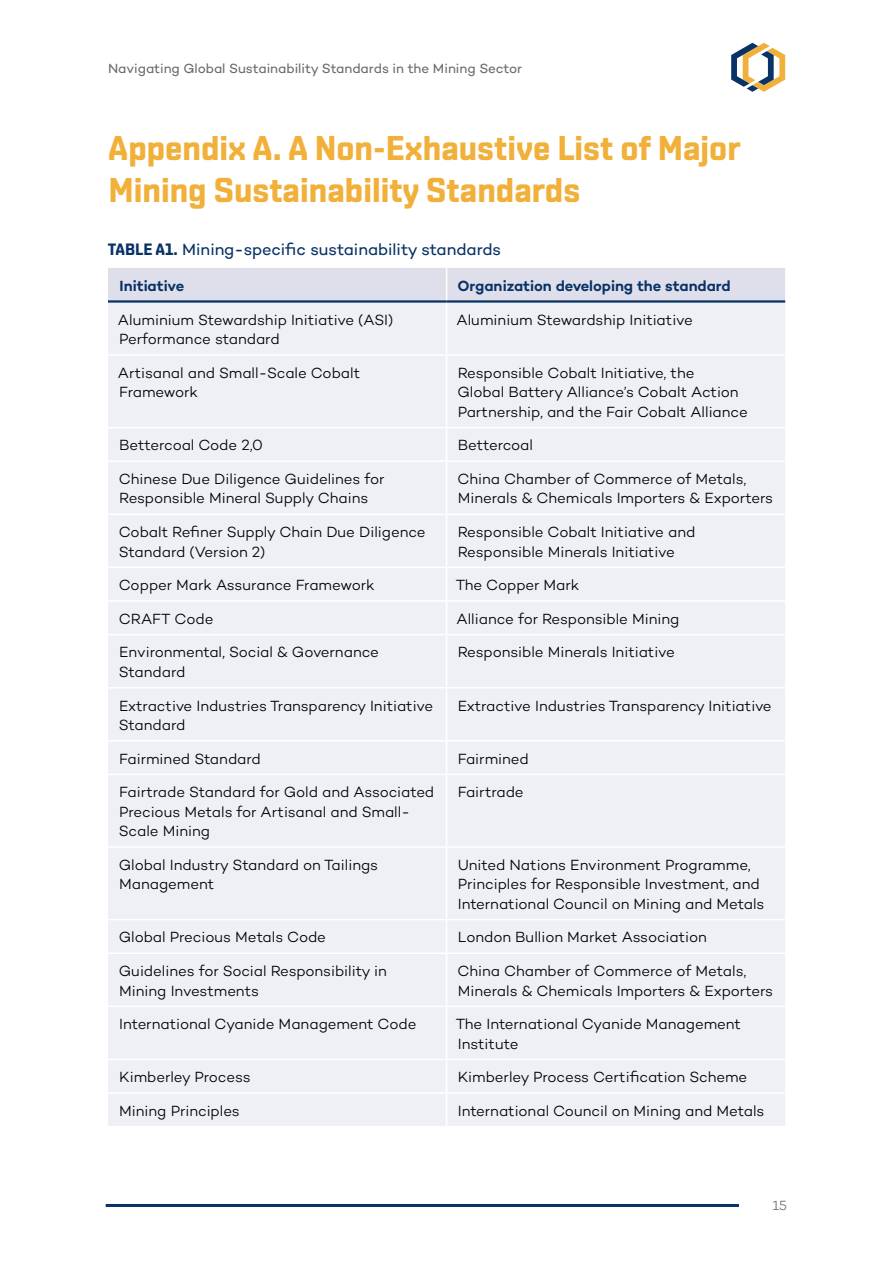
<style>
.page{position:relative;width:893px;height:1263px;background:#fff}
.page>*{position:absolute;margin:0;border:0;box-sizing:border-box;transform-origin:0 0}
.t1{font:700 34.5px/41.4px "Shentox";color:#f1b039}
.t2{font:16.5px "Campton";color:#093266}
.t3{font:300 15px/19.5px "Campton";color:#000}
.t4{font:600 15px "Campton";letter-spacing:-.005em;color:#093266}
.t5{font:13.5px "Campton";color:#696c6d}
.t6{font:300 13.5px "Campton";color:#696c6d}
.s1{font-family:"Shentox";font-weight:700}
</style>
<div class="page">
<svg style="left:731px;top:43px;width:54px;height:49px"></svg>
<hr style="left:106px;top:1204px;width:633px;height:3px;background:#093266">
<div style="left:108px;top:268px;width:677px;height:32px;background:#dedfea"></div>
<div style="left:108px;top:303px;width:677px;height:823px;background:#eff0f5"></div>
<hr style="left:446px;top:268px;width:1px;height:32px;background:#fff">
<hr style="left:446px;top:303px;width:1px;height:51px;background:#fff">
<hr style="left:108px;top:354px;width:339px;height:2px;background:#fff">
<hr style="left:447px;top:354px;width:338px;height:2px;background:#fff">
<hr style="left:446px;top:356px;width:1px;height:71px;background:#fff">
<hr style="left:108px;top:427px;width:339px;height:1px;background:#fff">
<hr style="left:447px;top:427px;width:338px;height:1px;background:#fff">
<hr style="left:446px;top:428px;width:1px;height:32px;background:#fff">
<hr style="left:108px;top:460px;width:339px;height:2px;background:#fff">
<hr style="left:447px;top:460px;width:338px;height:2px;background:#fff">
<hr style="left:446px;top:462px;width:1px;height:51px;background:#fff">
<hr style="left:108px;top:513px;width:339px;height:2px;background:#fff">
<hr style="left:447px;top:513px;width:338px;height:2px;background:#fff">
<hr style="left:446px;top:515px;width:1px;height:52px;background:#fff">
<hr style="left:108px;top:567px;width:339px;height:1px;background:#fff">
<hr style="left:447px;top:567px;width:338px;height:1px;background:#fff">
<hr style="left:446px;top:568px;width:1px;height:32px;background:#fff">
<hr style="left:108px;top:600px;width:339px;height:2px;background:#fff">
<hr style="left:447px;top:600px;width:338px;height:2px;background:#fff">
<hr style="left:446px;top:602px;width:1px;height:32px;background:#fff">
<hr style="left:108px;top:634px;width:339px;height:1px;background:#fff">
<hr style="left:447px;top:634px;width:338px;height:1px;background:#fff">
<hr style="left:446px;top:635px;width:1px;height:52px;background:#fff">
<hr style="left:108px;top:687px;width:339px;height:1px;background:#fff">
<hr style="left:447px;top:687px;width:338px;height:1px;background:#fff">
<hr style="left:446px;top:688px;width:1px;height:52px;background:#fff">
<hr style="left:108px;top:740px;width:339px;height:1px;background:#fff">
<hr style="left:447px;top:740px;width:338px;height:1px;background:#fff">
<hr style="left:446px;top:741px;width:1px;height:33px;background:#fff">
<hr style="left:108px;top:774px;width:339px;height:1px;background:#fff">
<hr style="left:447px;top:774px;width:338px;height:1px;background:#fff">
<hr style="left:446px;top:775px;width:1px;height:71px;background:#fff">
<hr style="left:108px;top:846px;width:339px;height:2px;background:#fff">
<hr style="left:447px;top:846px;width:338px;height:2px;background:#fff">
<hr style="left:446px;top:848px;width:1px;height:71px;background:#fff">
<hr style="left:108px;top:919px;width:339px;height:1px;background:#fff">
<hr style="left:447px;top:919px;width:338px;height:1px;background:#fff">
<hr style="left:446px;top:920px;width:1px;height:32px;background:#fff">
<hr style="left:108px;top:952px;width:339px;height:2px;background:#fff">
<hr style="left:447px;top:952px;width:338px;height:2px;background:#fff">
<hr style="left:446px;top:954px;width:1px;height:51px;background:#fff">
<hr style="left:108px;top:1005px;width:339px;height:2px;background:#fff">
<hr style="left:447px;top:1005px;width:338px;height:2px;background:#fff">
<hr style="left:446px;top:1007px;width:1px;height:52px;background:#fff">
<hr style="left:108px;top:1059px;width:339px;height:1px;background:#fff">
<hr style="left:447px;top:1059px;width:338px;height:1px;background:#fff">
<hr style="left:446px;top:1060px;width:1px;height:32px;background:#fff">
<hr style="left:108px;top:1092px;width:339px;height:2px;background:#fff">
<hr style="left:447px;top:1092px;width:338px;height:2px;background:#fff">
<hr style="left:446px;top:1094px;width:1px;height:32px;background:#fff">
<hr style="left:108px;top:300px;width:339px;height:3px;background:#093266">
<hr style="left:447px;top:300px;width:338px;height:3px;background:#093266">
<p class="t5" style="left:108px;top:60px;width:416px">Navigating Global Sustainability Standards in the Mining Sector</p>
<h1 class="t1" style="left:108px;top:128px;width:634px">Appendix A. A Non-Exhaustive List of Major<br>Mining Sustainability Standards</h1>
<p class="t2" style="left:108px;top:239px;width:395px"><span class="s1">TABLE A1.</span> Mining-specific sustainability standards</p>
<p class="t4" style="left:120px;top:276px;width:66px">Initiative</p>
<p class="t4" style="left:457px;top:276px;width:275px">Organization developing the standard</p>
<p class="t3" style="left:118px;top:310px;width:277px">Aluminium Stewardship Initiative (ASI)<br>Performance standard</p>
<p class="t3" style="left:457px;top:310px;width:238px">Aluminium Stewardship Initiative</p>
<p class="t3" style="left:118px;top:363px;width:244px">Artisanal and Small-Scale Cobalt<br>Framework</p>
<p class="t3" style="left:457px;top:363px;width:292px">Responsible Cobalt Initiative, the<br>Global Battery Alliance’s Cobalt Action<br>Partnership, and the Fair Cobalt Alliance</p>
<p class="t3" style="left:119px;top:435px;width:145px">Bettercoal Code 2,0</p>
<p class="t3" style="left:458px;top:435px;width:77px">Bettercoal</p>
<p class="t3" style="left:119px;top:469px;width:267px">Chinese Due Diligence Guidelines for<br>Responsible Mineral Supply Chains</p>
<p class="t3" style="left:457px;top:469px;width:317px">China Chamber of Commerce of Metals,<br>Minerals &amp; Chemicals Importers &amp; Exporters</p>
<p class="t3" style="left:119px;top:522px;width:308px">Cobalt Refiner Supply Chain Due Diligence<br>Standard (Version 2)</p>
<p class="t3" style="left:458px;top:522px;width:239px">Responsible Cobalt Initiative and<br>Responsible Minerals Initiative</p>
<p class="t3" style="left:119px;top:575px;width:257px">Copper Mark Assurance Framework</p>
<p class="t3" style="left:456px;top:575px;width:125px">The Copper Mark</p>
<p class="t3" style="left:119px;top:609px;width:96px">CRAFT Code</p>
<p class="t3" style="left:457px;top:609px;width:224px">Alliance for Responsible Mining</p>
<p class="t3" style="left:119px;top:642px;width:262px">Environmental, Social &amp; Governance<br>Standard</p>
<p class="t3" style="left:458px;top:642px;width:219px">Responsible Minerals Initiative</p>
<p class="t3" style="left:119px;top:695px;width:316px">Extractive Industries Transparency Initiative<br>Standard</p>
<p class="t3" style="left:458px;top:695px;width:315px">Extractive Industries Transparency Initiative</p>
<p class="t3" style="left:119px;top:748px;width:143px">Fairmined Standard</p>
<p class="t3" style="left:458px;top:748px;width:73px">Fairmined</p>
<p class="t3" style="left:119px;top:782px;width:317px">Fairtrade Standard for Gold and Associated<br>Precious Metals for Artisanal and Small-<br>Scale Mining</p>
<p class="t3" style="left:458px;top:782px;width:67px">Fairtrade</p>
<p class="t3" style="left:119px;top:855px;width:261px">Global Industry Standard on Tailings<br>Management</p>
<p class="t3" style="left:458px;top:855px;width:308px">United Nations Environment Programme,<br>Principles for Responsible Investment, and<br>International Council on Mining and Metals</p>
<p class="t3" style="left:119px;top:927px;width:209px">Global Precious Metals Code</p>
<p class="t3" style="left:458px;top:927px;width:251px">London Bullion Market Association</p>
<p class="t3" style="left:119px;top:961px;width:270px">Guidelines for Social Responsibility in<br>Mining Investments</p>
<p class="t3" style="left:457px;top:961px;width:317px">China Chamber of Commerce of Metals,<br>Minerals &amp; Chemicals Importers &amp; Exporters</p>
<p class="t3" style="left:119px;top:1014px;width:299px">International Cyanide Management Code</p>
<p class="t3" style="left:456px;top:1014px;width:287px">The International Cyanide Management<br>Institute</p>
<p class="t3" style="left:119px;top:1067px;width:133px">Kimberley Process</p>
<p class="t3" style="left:458px;top:1067px;width:291px">Kimberley Process Certification Scheme</p>
<p class="t3" style="left:119px;top:1101px;width:122px">Mining Principles</p>
<p class="t3" style="left:458px;top:1101px;width:308px">International Council on Mining and Metals</p>
<p class="t6" style="left:772px;top:1197px;width:16px">15</p>
</div>
